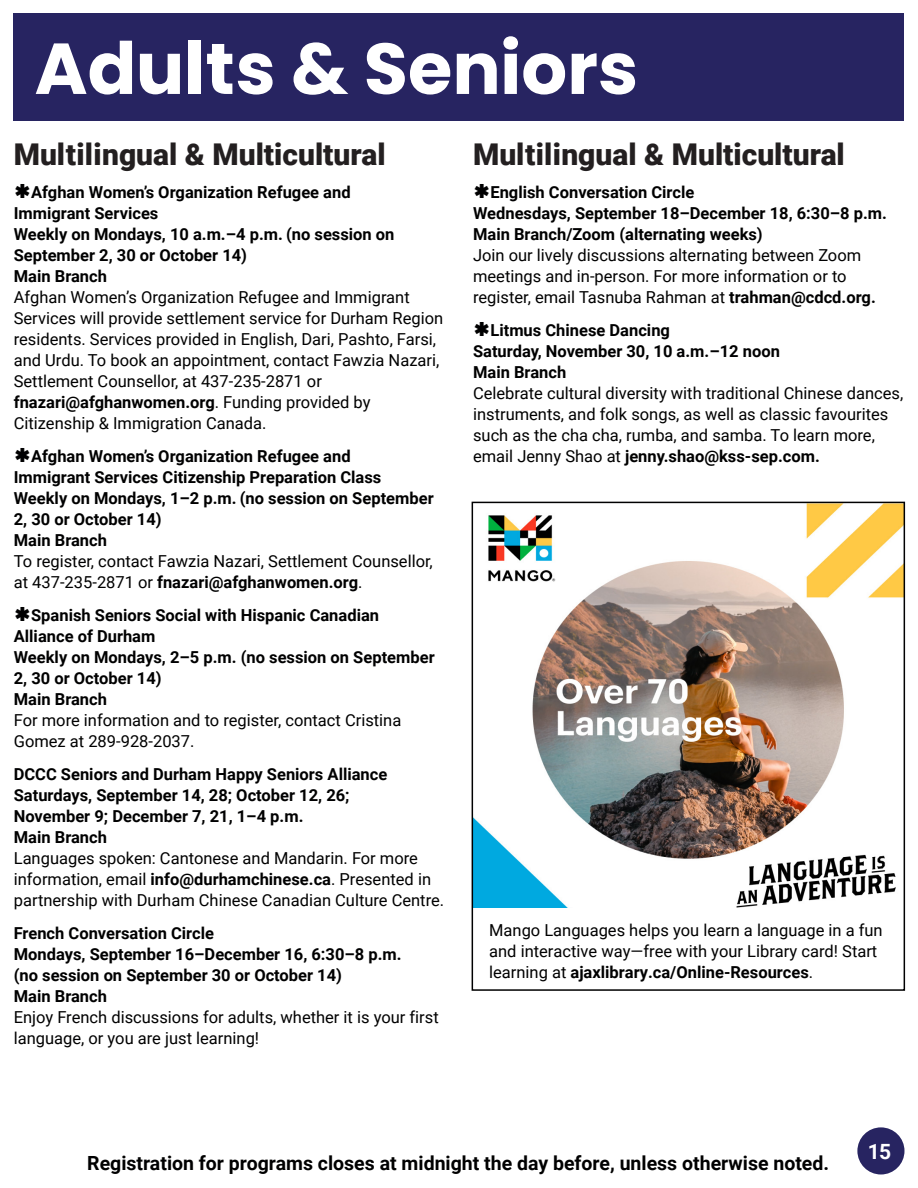
<style>
.page{position:relative;width:918px;height:1188px;background:#fff}
.page>*{position:absolute;margin:0;border:0;box-sizing:border-box;transform-origin:0 0}
.t1{font:700 72px "Poppins";color:#fff}
.t2{font:900 30px "Roboto";color:#231f20}
.t3{font:700 21px "Roboto";color:#fff}
.t4{font:700 19.5px "Roboto";color:#000001}
.t5{font:16.5px/21px "Roboto";color:#000001}
.t6{font:700 16.5px/21px "Roboto";color:#000001}
.s1{font-weight:700}
</style>
<div class="page">
<div style="left:857px;top:1127px;width:47px;height:47px;background:#272461;border-radius:50%"></div>
<div style="left:14px;top:14px;width:890px;height:108px;background:#272461"></div>
<img style="left:475px;top:505px;width:427px;height:403px">
<div style="left:472px;top:502px;width:433px;height:489px;border:2px solid #000001"></div>
<h1 class="t1" style="left:35px;top:27px;width:605px">Adults &amp; Seniors</h1>
<h2 class="t2" style="left:14px;top:133px;width:373px">Multilingual &amp; Multicultural</h2>
<p class="t6" style="left:14px;top:181px;width:382px;text-indent:17px">Afghan Women’s Organization Refugee and<br>Immigrant Services<br>Weekly on Mondays, 10 a.m.–4 p.m. (no session on<br>September 2, 30 or October 14)<br>Main Branch</p>
<p class="t5" style="left:14px;top:286px;width:431px">Afghan Women’s Organization Refugee and Immigrant Services will provide settlement service for Durham Region residents. Services provided in English, Dari, Pashto, Farsi, and Urdu. To book an appointment, contact Fawzia Nazari, Settlement Counsellor, at 437-235-2871 or <span class="s1">fnazari@afghanwomen.org</span>. Funding provided by Citizenship &amp; Immigration Canada.</p>
<p class="t6" style="left:14px;top:445px;width:421px;text-indent:17px">Afghan Women’s Organization Refugee and<br>Immigrant Services Citizenship Preparation Class Weekly on Mondays, 1–2 p.m. (no session on September 2, 30 or October 14)<br>Main Branch</p>
<p class="t5" style="left:14px;top:550px;width:421px">To register, contact Fawzia Nazari, Settlement Counsellor, at 437-235-2871 or <span class="s1">fnazari@afghanwomen.org</span>.</p>
<p class="t6" style="left:14px;top:604px;width:422px;text-indent:17px">Spanish Seniors Social with Hispanic Canadian<br>Alliance of Durham<br>Weekly on Mondays, 2–5 p.m. (no session on September<br>2, 30 or October 14)<br>Main Branch</p>
<p class="t5" style="left:14px;top:709px;width:389px">For more information and to register, contact Cristina<br>Gomez at 289-928-2037.</p>
<p class="t6" style="left:14px;top:763px;width:375px">DCCC Seniors and Durham Happy Seniors Alliance Saturdays, September 14, 28; October 12, 26; November 9; December 7, 21, 1–4 p.m.<br>Main Branch</p>
<p class="t5" style="left:14px;top:847px;width:432px">Languages spoken: Cantonese and Mandarin. For more information, email <span class="s1">info@durhamchinese.ca</span>. Presented in partnership with Durham Chinese Canadian Culture Centre.</p>
<p class="t6" style="left:14px;top:922px;width:389px">French Conversation Circle<br>Mondays, September 16–December 16, 6:30–8 p.m. (no session on September 30 or October 14)<br>Main Branch</p>
<p class="t5" style="left:14px;top:1006px;width:426px">Enjoy French discussions for adults, whether it is your first language, or you are just learning!</p>
<h2 class="t2" style="left:473px;top:133px;width:373px">Multilingual &amp; Multicultural</h2>
<p class="t6" style="left:473px;top:181px;width:415px;text-indent:17px">English Conversation Circle<br>Wednesdays, September 18–December 18, 6:30–8 p.m.<br>Main Branch/Zoom (alternating weeks)</p>
<p class="t5" style="left:473px;top:244px;width:404px">Join our lively discussions alternating between Zoom meetings and in-person. For more information or to register, email Tasnuba Rahman at <span class="s1">trahman@cdcd.org.</span></p>
<p class="t6" style="left:473px;top:319px;width:308px;text-indent:17px">Litmus Chinese Dancing<br>Saturday, November 30, 10 a.m.–12 noon<br>Main Branch</p>
<p class="t5" style="left:473px;top:382px;width:432px">Celebrate cultural diversity with traditional Chinese dances, instruments, and folk songs, as well as classic favourites such as the cha cha, rumba, and samba. To learn more, email Jenny Shao at <span class="s1">jenny.shao@kss-sep.com.</span></p>
<p class="t5" style="left:489px;top:919px;width:395px">Mango Languages helps you learn a language in a fun and interactive way—free with your Library card! Start learning at <span class="s1">ajaxlibrary.ca/Online-Resources</span>.</p>
<p class="t4" style="left:87px;top:1150px;width:743px">Registration for programs closes at midnight the day before, unless otherwise noted.</p>
<p class="t3" style="left:868px;top:1137px;width:25px">15</p>
</div>
